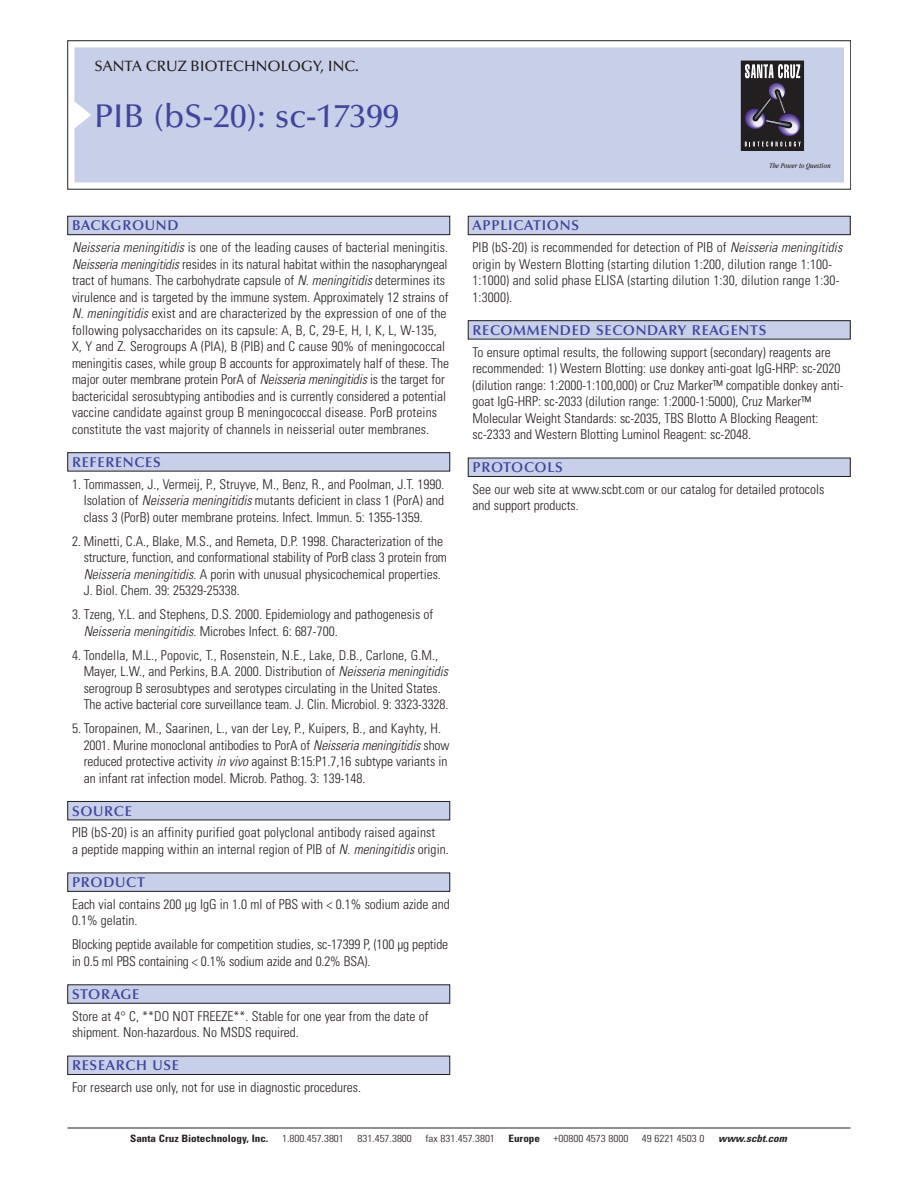
<style>
.page{position:relative;width:918px;height:1188px;background:#fff}
.page>*{position:absolute;margin:0;border:0;box-sizing:border-box;transform-origin:0 0}
.t1{font:500 33px "Optima";color:#41459c}
.t2{font:500 15px "Optima";color:#231f20}
.t3{font:600 14.25px "Optima";letter-spacing:.05em;color:#41459c}
.t4{font:300 condensed 13.5px/16.5px "Univers";color:#231f20}
.t5{font:300 condensed 10.2px "Univers";color:#231f20;scale:1.1 1}
.t6{font:700 condensed 10.2px "Univers";color:#231f20;scale:1.1 1}
.t7{font:italic 700 condensed 10.2px "Univers";color:#231f20;scale:1.1 1}
.t8{font:italic condensed 7.5px "Garamond";color:#231f20}
.s1{font-style:italic}
</style>
<div class="page">
<div style="left:468px;top:216px;width:382px;height:19px;background:#c7cfe9"></div>
<div style="left:468px;top:216px;width:382px;height:19px;border:1px solid #231f20"></div>
<div style="left:468px;top:321px;width:382px;height:18px;background:#c7cfe9"></div>
<div style="left:468px;top:320px;width:382px;height:19px;border:1px solid #231f20"></div>
<div style="left:468px;top:458px;width:382px;height:18px;background:#c7cfe9"></div>
<div style="left:468px;top:458px;width:382px;height:19px;border:1px solid #231f20"></div>
<div style="left:74px;top:47px;width:770px;height:135px;background:#c7cfe9"></div>
<div style="left:741px;top:61px;width:62px;height:89px;background:#231f20"></div>
<div style="left:741px;top:61px;width:63px;height:90px;border:1px solid #231f20"></div>
<svg style="left:741px;top:64px;width:64px;height:83px"></svg>
<hr style="left:68px;top:1128px;width:782px;height:1px;background:#231f20">
<div style="left:68px;top:216px;width:382px;height:19px;background:#c7cfe9"></div>
<div style="left:68px;top:216px;width:382px;height:19px;border:1px solid #231f20"></div>
<div style="left:68px;top:453px;width:382px;height:18px;background:#c7cfe9"></div>
<div style="left:68px;top:452px;width:382px;height:19px;border:1px solid #231f20"></div>
<div style="left:68px;top:801px;width:382px;height:19px;background:#c7cfe9"></div>
<div style="left:68px;top:801px;width:382px;height:19px;border:1px solid #231f20"></div>
<div style="left:68px;top:873px;width:382px;height:18px;background:#c7cfe9"></div>
<div style="left:68px;top:873px;width:382px;height:19px;border:1px solid #231f20"></div>
<div style="left:68px;top:985px;width:382px;height:18px;background:#c7cfe9"></div>
<div style="left:68px;top:1056px;width:382px;height:19px;background:#c7cfe9"></div>
<div style="left:68px;top:1056px;width:382px;height:19px;border:1px solid #231f20"></div>
<p class="t2" style="left:94px;top:60px;width:266px">SANTA CRUZ BIOTECHNOLOGY, INC.</p>
<h1 class="t1" style="left:94px;top:103px;width:306px">PIB (bS-20): sc-17399</h1>
<p class="t3" style="left:72px;top:220px;width:108px">BACKGROUND</p>
<p class="t4" style="left:72px;top:241px;width:379px"><span class="s1">Neisseria meningitidis</span>is one of the leading causes of bacterial meningitis.<br><span class="s1">Neisseria meningitidis</span>resides in its natural habitat within the nasopharyngeal tract of humans. The carbohydrate capsule of <span class="s1">N.meningitidis</span>determines its virulence and is targeted by the immune system. Approximately 12 strains of <span class="s1">N. meningitidis</span>exist and are characterized by the expression of one of the following polysaccharides on its capsule: A, B, C, 29-E, H, I, K, L, W-135, X, Y and Z. Serogroups A (PIA), B (PIB) and C cause 90% of meningococcal meningitis cases, while group B accounts for approximately half of these. The major outer membrane protein PorA of <span class="s1">Neisseria meningitidis</span>is the target for bactericidal serosubtyping antibodies and is currently considered a potential vaccine candidate against group B meningococcal disease. PorB proteins constitute the vast majority of channels in neisserial outer membranes.</p>
<p class="t3" style="left:72px;top:456px;width:90px">REFERENCES</p>
<p class="t4" style="left:84px;top:477px;width:362px;text-align:justify;text-indent:-12px">1. Tommassen, J., Vermeij, P., Struyve, M., Benz, R., and Poolman, J.T. 1990.<br>Isolation of <span class="s1">Neisseria meningitidis</span>mutants deficient in class 1 (PorA) and class 3 (PorB) outer membrane proteins. Infect. Immun. 5: 1355-1359.</p>
<p class="t4" style="left:84px;top:534px;width:365px;text-indent:-12px">2. Minetti, C.A., Blake, M.S., and Remeta, D.P. 1998. Characterization of the structure, function, and conformational stability of PorB class 3 protein from <span class="s1">Neisseria meningitidis</span>. A porin with unusual physicochemical properties.<br>J. Biol. Chem. 39: 25329-25338.</p>
<p class="t4" style="left:84px;top:607px;width:351px;text-indent:-12px">3. Tzeng, Y.L. and Stephens, D.S. 2000. Epidemiology and pathogenesis of<br><span class="s1">Neisseria meningitidis</span>. Microbes Infect. 6: 687-700.</p>
<p class="t4" style="left:84px;top:648px;width:369px;text-indent:-12px">4. Tondella, M.L., Popovic, T., Rosenstein, N.E., Lake, D.B., Carlone, G.M., Mayer, L.W., and Perkins, B.A. 2000. Distribution of <span class="s1">Neisseria meningitidis </span>serogroup B serosubtypes and serotypes circulating in the United States.<br>The active bacterial core surveillance team. J. Clin. Microbiol. 9: 3323-3328.</p>
<p class="t4" style="left:84px;top:721px;width:367px;text-indent:-12px">5. Toropainen, M., Saarinen, L., van der Ley, P., Kuipers, B., and Kayhty, H.<br>2001. Murine monoclonal antibodies to PorA of <span class="s1">Neisseria meningitidis</span>show reduced protective activity <span class="s1">in vivo</span>against B:15:P1.7,16 subtype variants in an infant rat infection model. Microb. Pathog. 3: 139-148.</p>
<p class="t3" style="left:72px;top:805px;width:61px">SOURCE</p>
<p class="t4" style="left:72px;top:826px;width:378px">PIB (bS-20) is an affinity purified goat polyclonal antibody raised against<br>a peptide mapping within an internal region of PIB of <span class="s1">N.meningitidis</span>origin.</p>
<p class="t3" style="left:72px;top:876px;width:74px">PRODUCT</p>
<p class="t4" style="left:72px;top:897px;width:379px">Each vial contains 200 µg IgG in 1.0 ml of PBS with &lt; 0.1% sodium azide and<br>0.1% gelatin.</p>
<p class="t4" style="left:72px;top:938px;width:378px">Blocking peptide available for competition studies, sc-17399 P, (100 µg peptide in 0.5 ml PBS containing &lt; 0.1% sodium azide and 0.2% BSA).</p>
<p class="t3" style="left:72px;top:988px;width:69px">STORAGE</p>
<p class="t4" style="left:72px;top:1009px;width:358px">Store at 4° C, **DO NOT FREEZE**. Stable for one year from the date of shipment. Non-hazardous. No MSDS required.</p>
<p class="t3" style="left:72px;top:1060px;width:109px">RESEARCH USE</p>
<p class="t4" style="left:72px;top:1081px;width:290px">For research use only, not for use in diagnostic procedures.</p>
<p class="t8" style="left:769px;top:163px;width:63px">The Power to Question</p>
<p class="t3" style="left:473px;top:220px;width:108px">APPLICATIONS</p>
<p class="t4" style="left:473px;top:241px;width:374px">PIB (bS-20) is recommended for detection of PIB of <span class="s1">Neisseria meningitidis </span>origin by Western Blotting (starting dilution 1:200, dilution range 1:100- 1:1000) and solid phase ELISA (starting dilution 1:30, dilution range 1:30- 1:3000).</p>
<p class="t3" style="left:473px;top:324px;width:295px">RECOMMENDED SECONDARY REAGENTS</p>
<p class="t4" style="left:473px;top:345px;width:372px">To ensure optimal results, the following support (secondary) reagents are recommended: 1) Western Blotting: use donkey anti-goat IgG-HRP: sc-2020 (dilution range: 1:2000-1:100,000) or Cruz Marker™ compatible donkey anti&shy;goat IgG-HRP: sc-2033 (dilution range: 1:2000-1:5000), Cruz Marker™ Molecular Weight Standards: sc-2035, TBS Blotto A Blocking Reagent: sc-2333 and Western Blotting Luminol Reagent: sc-2048.</p>
<p class="t3" style="left:473px;top:461px;width:92px">PROTOCOLS</p>
<p class="t4" style="left:473px;top:482px;width:353px">See our web site at www.scbt.com or our catalog for detailed protocols and support products.</p>
<p class="t6" style="left:130px;top:1135px;width:127px">Santa Cruz Biotechnology, Inc.</p>
<p class="t5" style="left:282px;top:1135px;width:58px">1.800.457.3801</p>
<p class="t5" style="left:357px;top:1135px;width:51px">831.457.3800</p>
<p class="t5" style="left:425px;top:1135px;width:65px">fax 831.457.3801</p>
<p class="t6" style="left:508px;top:1135px;width:30px">Europe</p>
<p class="t5" style="left:554px;top:1135px;width:69px">+00800 4573 8000</p>
<p class="t5" style="left:642px;top:1135px;width:58px">49 6221 4503 0</p>
<p class="t7" style="left:718px;top:1135px;width:66px">www.scbt.com</p>
</div>
